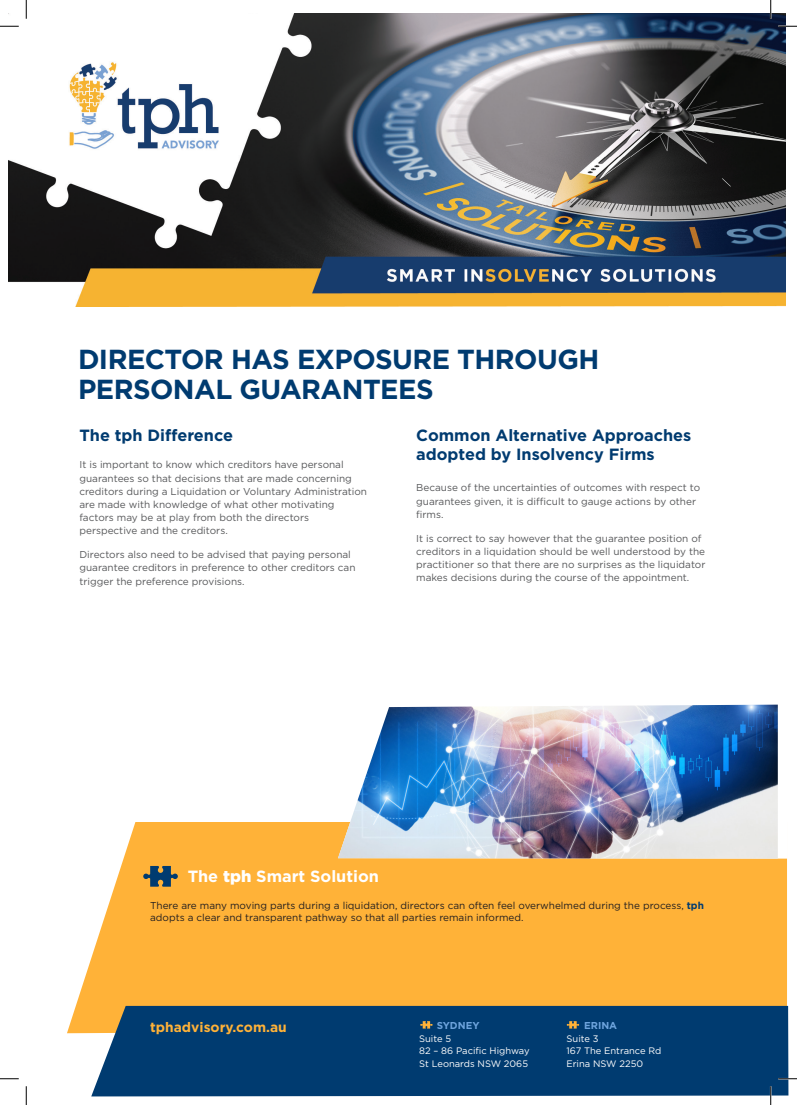
<style>
.page{position:relative;width:797px;height:1105px;background:#fff}
.page>*{position:absolute;margin:0;border:0;box-sizing:border-box;transform-origin:0 0}
.t1{font:700 27.5px/30px "Gotham";letter-spacing:-.02em;color:#003b70}
.t2{font:700 16.25px/19.5px "Gotham";color:#003b70}
.t3{font:700 16.25px "Gotham";color:#fff}
.t4{font:700 13.75px "Gotham";color:#ffb238}
.t5{font:10px/13.2px "Gotham";color:#57585a}
.t6{font:10px/12.5px "Gotham";color:#231f20}
.t7{font:700 10px "Gotham";color:#6ea4dd}
.t8{font:9.38px/12.5px "Gotham";color:#fff}
.s1{font-weight:900}
.s2{font-weight:700;color:#003b70}
</style>
<div class="page">
<svg style="left:67px;top:822px;width:720px;height:211px;background:#feb644"></svg>
<svg style="left:143px;top:866px;width:35px;height:21px"></svg>
<svg style="left:727px;top:704px;width:60px;height:155px"></svg>
<img style="left:338px;top:705px;width:439px;height:154px">
<img style="left:9px;top:14px;width:777px;height:293px">
<div style="left:91px;top:1006px;width:697px;height:90px;background:#003b70"></div>
<svg style="left:566px;top:1021px;width:13px;height:7px"></svg>
<svg style="left:420px;top:1021px;width:12px;height:7px"></svg>
<svg style="left:0;top:25px;width:19px;height:2px"></svg>
<svg style="left:778px;top:25px;width:19px;height:2px"></svg>
<svg style="left:0;top:1078px;width:19px;height:1px"></svg>
<svg style="left:778px;top:1078px;width:19px;height:1px"></svg>
<svg style="left:25px;top:0;width:2px;height:19px"></svg>
<svg style="left:25px;top:1086px;width:2px;height:19px"></svg>
<svg style="left:770px;top:0;width:1px;height:19px"></svg>
<svg style="left:770px;top:1086px;width:1px;height:19px"></svg>
<p class="t1" style="left:78px;top:344px;width:522px">DIRECTOR HAS EXPOSURE THROUGH<br>PERSONAL GUARANTEES</p>
<p class="t2" style="left:79px;top:425px;width:155px">The tph Difference</p>
<p class="t5" style="left:79px;top:458px;width:289px">It is important to know which creditors have personal guarantees so that decisions that are made concerning creditors during a Liquidation or Voluntary Administration are made with knowledge of what other motivating factors may be at play from both the directors perspective and the creditors.</p>
<p class="t5" style="left:79px;top:548px;width:277px">Directors also need to be advised that paying personal guarantee creditors in preference to other creditors can trigger the preference provisions.</p>
<p class="t2" style="left:416px;top:425px;width:276px">Common Alternative Approaches adopted by Insolvency Firms</p>
<p class="t5" style="left:416px;top:481px;width:285px">Because of the uncertainties of outcomes with respect to guarantees given, it is difficult to gauge actions by other firms.</p>
<p class="t5" style="left:416px;top:531px;width:291px">It is correct to say however that the guarantee position of creditors in a liquidation should be well understood by the practitioner so that there are no surprises as the liquidator makes decisions during the course of the appointment.</p>
<p class="t3" style="left:188px;top:865px;width:193px">The <span class="s1">tph</span> Smart Solution</p>
<p class="t6" style="left:150px;top:899px;width:555px">There are many moving parts during a liquidation, directors can often feel overwhelmed during the process, <span class="s2">tph </span>adopts a clear and transparent pathway so that all parties remain informed.</p>
<p class="t7" style="left:436px;top:1019px;width:44px">SYDNEY</p>
<p class="t8" style="left:419px;top:1032px;width:112px">Suite 5<br>82 – 86 Pacific Highway<br>St Leonards NSW 2065</p>
<p class="t4" style="left:150px;top:1018px;width:138px">tphadvisory.com.au</p>
<p class="t7" style="left:584px;top:1019px;width:35px">ERINA</p>
<p class="t8" style="left:566px;top:1032px;width:96px">Suite 3<br>167 The Entrance Rd<br>Erina NSW 2250</p>
</div>
